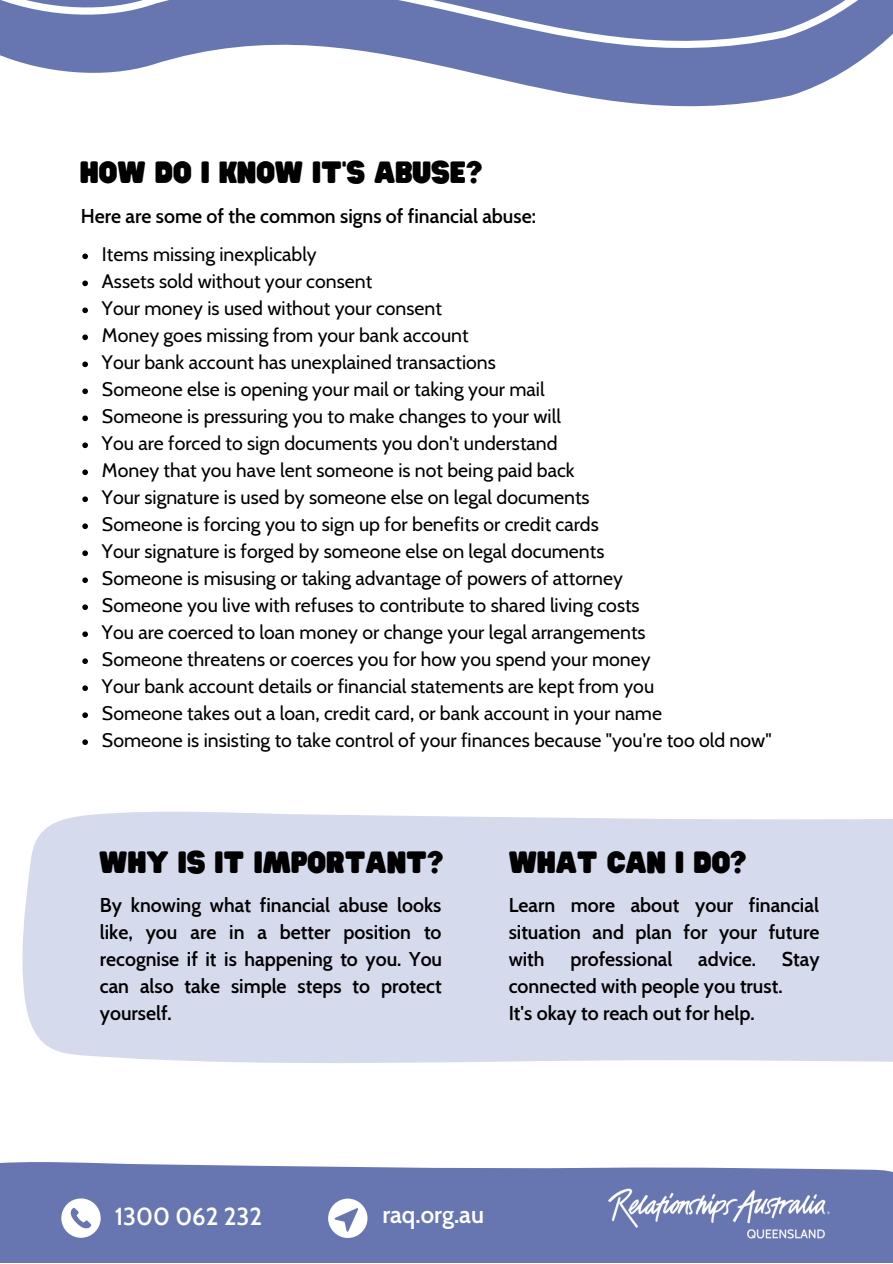
<style>
.page{position:relative;width:893px;height:1264px;background:#fff}
.page>*{position:absolute;margin:0;border:0;box-sizing:border-box;transform-origin:0 0}
.t1{font:27px "Hitand Run";color:#000}
.t2{font:600 24px "Cabin";color:#fff}
.t3{font:19.5px "Cabin";color:#000}
.t4{font:600 19.5px/27px "Cabin";color:#000;text-align:justify}
</style>
<div class="page">
<div style="left:0;top:1162px;width:892px;height:100px;background:#6776b0"></div>
<svg style="left:61px;top:1198px;width:40px;height:39px"></svg>
<svg style="left:328px;top:1198px;width:39px;height:39px"></svg>
<img style="left:604px;top:1186px;width:228px;height:55px">
<svg style="left:0;top:0;width:892px;height:395px"></svg>
<svg style="left:82px;top:253px;width:6px;height:6px"></svg>
<svg style="left:82px;top:280px;width:6px;height:6px"></svg>
<svg style="left:82px;top:307px;width:6px;height:6px"></svg>
<svg style="left:82px;top:334px;width:6px;height:6px"></svg>
<svg style="left:82px;top:361px;width:6px;height:6px"></svg>
<svg style="left:82px;top:388px;width:6px;height:6px"></svg>
<svg style="left:82px;top:415px;width:6px;height:6px"></svg>
<svg style="left:82px;top:442px;width:6px;height:6px"></svg>
<svg style="left:82px;top:469px;width:6px;height:6px"></svg>
<svg style="left:82px;top:496px;width:6px;height:6px"></svg>
<svg style="left:82px;top:523px;width:6px;height:6px"></svg>
<svg style="left:82px;top:550px;width:6px;height:6px"></svg>
<svg style="left:82px;top:577px;width:6px;height:6px"></svg>
<svg style="left:82px;top:604px;width:6px;height:6px"></svg>
<svg style="left:82px;top:631px;width:6px;height:6px"></svg>
<svg style="left:82px;top:658px;width:6px;height:6px"></svg>
<svg style="left:82px;top:685px;width:6px;height:6px"></svg>
<svg style="left:82px;top:712px;width:6px;height:6px"></svg>
<svg style="left:82px;top:739px;width:6px;height:6px"></svg>
<div style="left:22px;top:811px;width:870px;height:252px;background:#d5daed"></div>
<p class="t1" style="left:80px;top:157px;width:403px">HOW DO I KNOW IT'S ABUSE?</p>
<p class="t4" style="left:81px;top:203px;width:456px">Here are some of the common signs of financial abuse:</p>
<p class="t3" style="left:102px;top:242px;width:216px">Items missing inexplicably</p>
<p class="t3" style="left:102px;top:269px;width:272px">Assets sold without your consent</p>
<p class="t3" style="left:102px;top:296px;width:341px">Your money is used without your consent</p>
<p class="t3" style="left:102px;top:323px;width:368px">Money goes missing from your bank account</p>
<p class="t3" style="left:102px;top:350px;width:395px">Your bank account has unexplained transactions</p>
<p class="t3" style="left:102px;top:377px;width:444px">Someone else is opening your mail or taking your mail</p>
<p class="t3" style="left:102px;top:404px;width:460px">Someone is pressuring you to make changes to your will</p>
<p class="t3" style="left:102px;top:431px;width:457px">You are forced to sign documents you don't understand</p>
<p class="t3" style="left:102px;top:458px;width:474px">Money that you have lent someone is not being paid back</p>
<p class="t3" style="left:102px;top:485px;width:489px">Your signature is used by someone else on legal documents</p>
<p class="t3" style="left:102px;top:512px;width:498px">Someone is forcing you to sign up for benefits or credit cards</p>
<p class="t3" style="left:102px;top:539px;width:504px">Your signature is forged by someone else on legal documents</p>
<p class="t3" style="left:102px;top:566px;width:522px">Someone is misusing or taking advantage of powers of attorney</p>
<p class="t3" style="left:102px;top:593px;width:539px">Someone you live with refuses to contribute to shared living costs</p>
<p class="t3" style="left:102px;top:620px;width:545px">You are coerced to loan money or change your legal arrangements</p>
<p class="t3" style="left:102px;top:647px;width:550px">Someone threatens or coerces you for how you spend your money</p>
<p class="t3" style="left:102px;top:674px;width:553px">Your bank account details or financial statements are kept from you</p>
<p class="t3" style="left:102px;top:701px;width:561px">Someone takes out a loan, credit card, or bank account in your name</p>
<p class="t3" style="left:102px;top:728px;width:671px">Someone is insisting to take control of your finances because "you're too old now"</p>
<p class="t1" style="left:99px;top:847px;width:345px">WHY IS IT IMPORTANT?</p>
<p class="t1" style="left:508px;top:847px;width:239px">WHAT CAN I DO?</p>
<p class="t4" style="left:100px;top:891px;width:344px">By knowing what financial abuse looks like, you are in a better position to recognise if it is happening to you. You can also take simple steps to protect yourself.</p>
<p class="t4" style="left:508px;top:891px;width:312px">Learn more about your financial situation and plan for your future with</p>
<p class="t4" style="left:570px;top:945px;width:104px">professional</p>
<p class="t4" style="left:698px;top:945px;width:59px">advice.</p>
<p class="t4" style="left:508px;top:945px;width:312px;text-indent:273px">Stay connected with people you trust.</p>
<p class="t4" style="left:508px;top:999px;width:247px">It's okay to reach out for help.</p>
<p class="t2" style="left:115px;top:1201px;width:149px">1300 062 232</p>
<p class="t2" style="left:382px;top:1199px;width:103px">raq.org.au</p>
</div>
